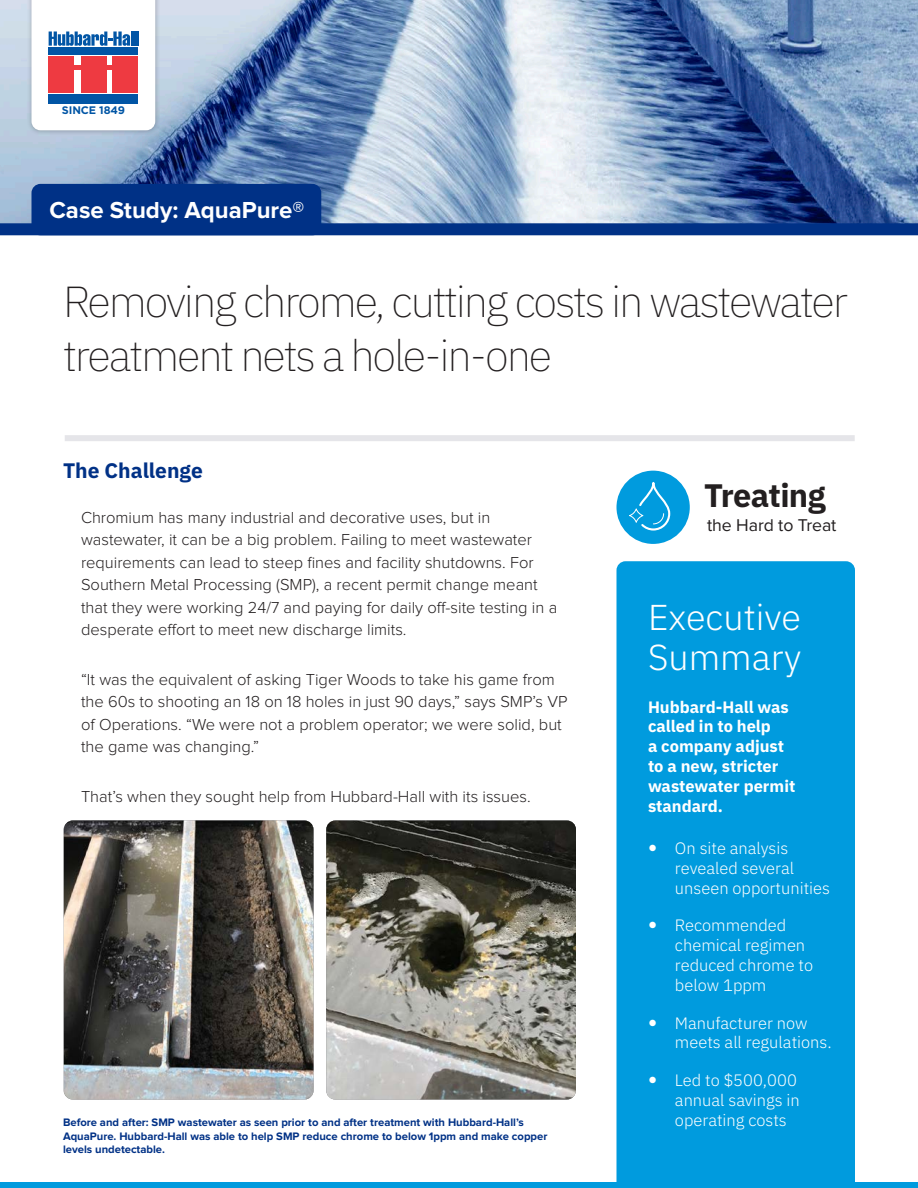
<style>
.page{position:relative;width:918px;height:1188px;background:#fff}
.page>*{position:absolute;margin:0;border:0;box-sizing:border-box;transform-origin:0 0}
.Case_Study_Headline{font:200 43.5px/54px "IBM Plex Sans";letter-spacing:-.05em;color:#231f20}
.Summary_Headline_Tit{font:300 36px/40.5px "IBM Plex Sans";color:#fff}
.t1{font:700 32.55px "IBM Plex Sans";letter-spacing:-.02em;color:#231f20}
.Case_Study_Small_Tab{font:700 24px "Proxima Nova";color:#fff}
.Body_Text_Subhead{font:700 21px "IBM Plex Sans";color:#003186}
.t2{font:17.7px "Proxima Nova";letter-spacing:-.005em;color:#231f20}
.Body_Text_Paragraph{font:300 16.5px/22.5px "Proxima Nova";color:#231f20}
.t3{font:300 16.5px/19.8px "IBM Plex Sans";color:#fff}
.Summary_Subhead_Copy{font:700 16.5px/19.8px "IBM Plex Sans";color:#fff}
.Caption_Text{font:700 11.25px/13.5px "Proxima Nova";color:#003186}
.t4{font:700 10.95px "Gotham";letter-spacing:-.01em;color:#0155a5}
</style>
<div class="page">
<div style="left:0;top:1182px;width:918px;height:6px;background:#009bde"></div>
<div style="left:616px;top:561px;width:239px;height:621px;background:#009bde"></div>
<div style="left:616px;top:471px;width:74px;height:73px;background:#009bde;border-radius:50%"></div>
<div style="left:629px;top:508px;width:14px;height:15px;border:1px solid #fff;border-radius:50%"></div>
<svg style="left:637px;top:482px;width:34px;height:49px"></svg>
<img style="left:0;top:0;width:918px;height:223px">
<div style="left:32px;top:184px;width:289px;height:51px;background:#003186;border-radius:9px"></div>
<div style="left:65px;top:435px;width:790px;height:6px;background:#e5e5e9"></div>
<img style="left:326px;top:820px;width:250px;height:280px">
<img style="left:64px;top:820px;width:250px;height:280px">
<div style="left:26px;top:0;width:134px;height:135px;background:#231f20;opacity:.28"></div>
<svg style="left:32px;top:0;width:123px;height:130px"></svg>
<hr style="left:131px;top:32px;width:3px;height:14px;background:#0155a5">
<hr style="left:135px;top:32px;width:3px;height:14px;background:#0155a5">
<div style="left:49px;top:94px;width:89px;height:10px;background:#0155a5"></div>
<div style="left:0;top:223px;width:918px;height:12px;background:#003186"></div>
<svg style="left:649px;top:845px;width:7px;height:6px"></svg>
<svg style="left:649px;top:922px;width:7px;height:7px"></svg>
<svg style="left:649px;top:1019px;width:7px;height:7px"></svg>
<svg style="left:649px;top:1077px;width:7px;height:6px"></svg>
<p class="t4" style="left:62px;top:104px;width:65px">SINCE 1849</p>
<p class="Case_Study_Small_Tab" style="left:50px;top:199px;width:256px">Case Study: AquaPure®</p>
<p class="Case_Study_Headline" style="left:63px;top:271px;width:786px">Removing chrome, cutting costs in wastewater treatment nets a hole-in-one</p>
<p class="Body_Text_Subhead" style="left:63px;top:454px;width:141px">The Challenge</p>
<p class="Body_Text_Paragraph" style="left:81px;top:507px;width:478px">Chromium has many industrial and decorative uses, but in wastewater, it can be a big problem. Failing to meet wastewater requirements can lead to steep fines and facility shutdowns. For Southern Metal Processing (SMP), a recent permit change meant that they were working 24/7 and paying for daily off-site testing in a desperate effort to meet new discharge limits.</p>
<p class="Body_Text_Paragraph" style="left:81px;top:669px;width:488px">“It was the equivalent of asking Tiger Woods to take his game from the 60s to shooting an 18 on 18 holes in just 90 days,” says SMP’s VP of Operations. “We were not a problem operator; we were solid, but the game was changing.”</p>
<p class="Body_Text_Paragraph" style="left:81px;top:786px;width:451px">That’s when they sought help from Hubbard-Hall with its issues.</p>
<p class="Caption_Text" style="left:63px;top:1116px;width:486px">Before and after: SMP wastewater as seen prior to and after treatment with Hubbard-Hall’s<br>AquaPure. Hubbard-Hall was able to help SMP reduce chrome to below 1ppm and make copper levels undetectable.</p>
<h3 class="t1" style="left:704px;top:470px;width:123px">Treating</h3>
<p class="t2" style="left:707px;top:517px;width:131px">the Hard to Treat</p>
<p class="Summary_Headline_Tit" style="left:648px;top:594px;width:155px">Executive<br>Summary</p>
<p class="Summary_Subhead_Copy" style="left:648px;top:696px;width:149px">Hubbard-Hall was called in to help<br>a company adjust to a new, stricter wastewater permit standard.</p>
<p class="t3" style="left:675px;top:837px;width:157px">On site analysis revealed several unseen opportunities</p>
<p class="t3" style="left:675px;top:914px;width:140px">Recommended chemical regimen reduced chrome to below 1ppm</p>
<p class="t3" style="left:675px;top:1011px;width:158px">Manufacturer now meets all regulations.</p>
<p class="t3" style="left:675px;top:1069px;width:126px">Led to $500,000 annual savings in operating costs</p>
</div>
